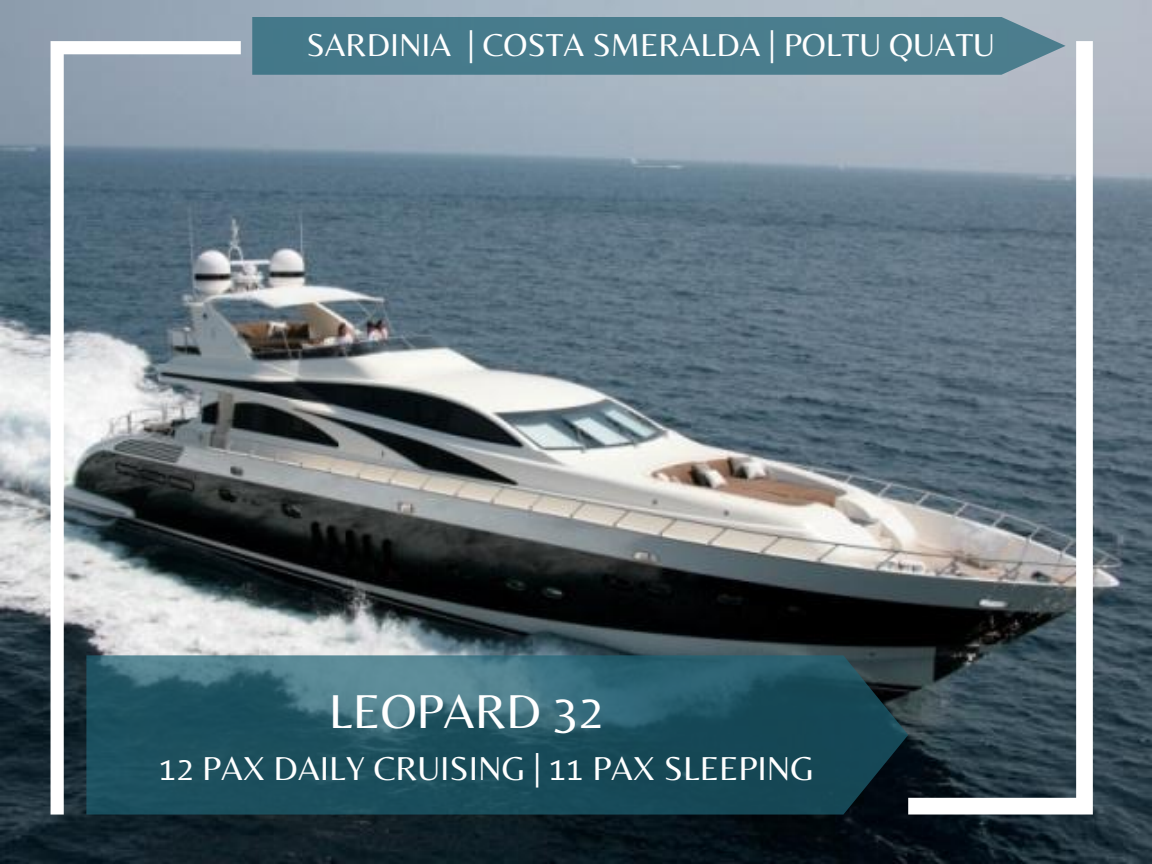
<style>
.page{position:relative;width:1152px;height:864px;background:#fff}
.page>*{position:absolute;margin:0;border:0;box-sizing:border-box;transform-origin:0 0}
.t1{font:49.5px "Belleza";color:#fff}
.t2{font:34.5px "Belleza";color:#fff}
.t3{font:33px "Belleza";color:#fff}
</style>
<div class="page">
<img style="left:0;top:0;width:1152px;height:864px">
<svg style="left:51px;top:41px;width:190px;height:774px"></svg>
<svg style="left:908px;top:41px;width:185px;height:774px;background:#738089"></svg>
<svg style="left:86px;top:655px;width:822px;height:160px;background:#255563"></svg>
<div style="left:252px;top:17px;width:814px;height:58px;background:#497c8d"></div>
<p class="t3" style="left:307px;top:25px;width:690px">SARDINIA | COSTA SMERALDA | POLTU QUATU</p>
<h1 class="t1" style="left:329px;top:682px;width:276px">LEOPARD 32</h1>
<p class="t2" style="left:159px;top:748px;width:656px">12 PAX DAILY CRUISING | 11 PAX SLEEPING</p>
</div>
